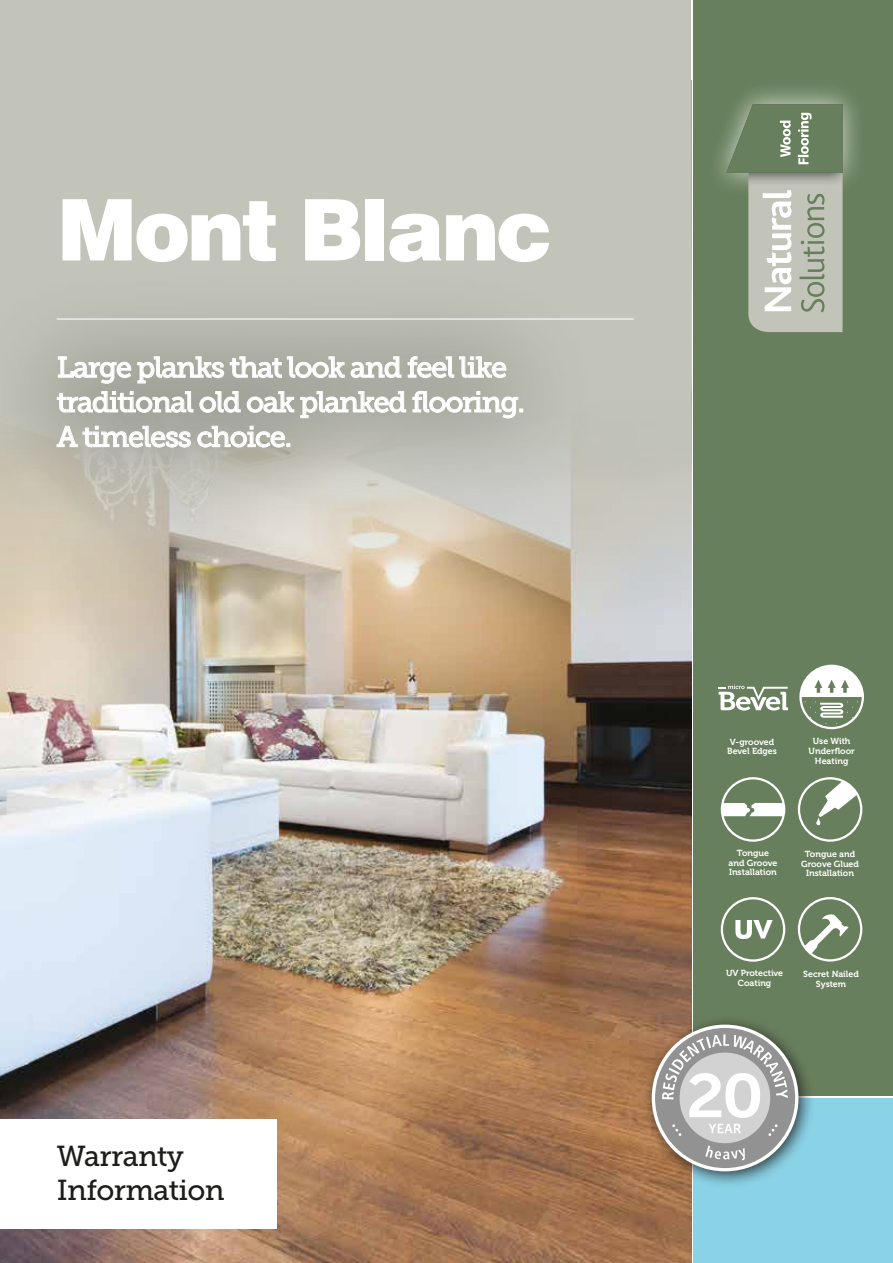
<style>
.page{position:relative;width:893px;height:1263px;background:#fff}
.page>*{position:absolute;margin:0;border:0;box-sizing:border-box;transform-origin:0 0}
.t1{font:900 85.2px "Swiss 721 BT";letter-spacing:-.04em;color:#fff}
.t2{font:28.95px/34.7px "Museo Slab 500";letter-spacing:-.04em;color:#fff}
.t3{font:28.8px/34px "Museo Slab 500";letter-spacing:-.02em;color:#1d1d1b}
.t4{font:8.85px/9.8px "Museo 700";color:#fff;text-align:center}
</style>
<div class="page">
<img style="left:0;top:624px;width:691px;height:639px">
<svg style="left:0;top:0;width:691px;height:624px;fill:#c2c4b9"></svg>
<div style="left:694px;top:0;width:199px;height:1096px;background:#687f5d"></div>
<div style="left:694px;top:1098px;width:199px;height:165px;background:#8ad2e6"></div>
<div style="left:0;top:264px;width:610px;height:277px;background:#1d1d1b;opacity:.25"></div>
<svg style="left:57px;top:356px;width:450px;height:28px"></svg>
<svg style="left:56px;top:390px;width:467px;height:29px"></svg>
<svg style="left:56px;top:425px;width:135px;height:24px"></svg>
<svg style="left:197px;top:425px;width:93px;height:24px"></svg>
<hr style="left:57px;top:318px;width:577px;height:2px;background:#fff">
<div style="left:705px;top:80px;width:161px;height:117px;background:#fff;opacity:.75"></div>
<svg style="left:726px;top:104px;width:117px;height:228px"></svg>
<div style="left:0;top:1119px;width:276px;height:110px;background:#fff"></div>
<div style="left:641px;top:1014px;width:174px;height:174px;background:#1d1d1b;opacity:.85"></div>
<svg style="left:653px;top:1026px;width:144px;height:144px;fill:#939292"></svg>
<div style="left:652px;top:1024px;width:146px;height:147px;border:3px solid #fff;border-radius:50%"></div>
<div style="left:680px;top:1052px;width:90px;height:91px;background:#d3d2d2;border-radius:50%"></div>
<svg style="left:709px;top:1124px;width:32px;height:9px"></svg>
<svg style="left:768px;top:1124px;width:9px;height:12px"></svg>
<svg style="left:672px;top:1124px;width:9px;height:12px"></svg>
<svg style="left:705px;top:1145px;width:40px;height:15px"></svg>
<svg style="left:662px;top:1034px;width:126px;height:84px"></svg>
<svg style="left:721px;top:897px;width:64px;height:65px"></svg>
<svg style="left:798px;top:777px;width:64px;height:65px"></svg>
<svg style="left:721px;top:777px;width:64px;height:65px"></svg>
<svg style="left:798px;top:897px;width:64px;height:64px"></svg>
<svg style="left:719px;top:685px;width:69px;height:25px"></svg>
<svg style="left:799px;top:665px;width:65px;height:64px"></svg>
<h1 class="t1" style="left:57px;top:178px;width:496px">Mont Blanc</h1>
<h2 class="t2" style="left:57px;top:350px;width:470px">Large planks that look and feel like traditional old oak planked flooring.<br>A timeless choice.</h2>
<h3 class="t3" style="left:57px;top:1139px;width:169px">Warranty<br>Information</h3>
<p class="t4" style="left:727px;top:737px;width:51px">V-grooved<br>Bevel Edges</p>
<p class="t4" style="left:808px;top:737px;width:48px">Use With<br>Underfloor<br>Heating</p>
<p class="t4" style="left:728px;top:848px;width:50px">Tongue and Groove<br>Installation</p>
<p class="t4" style="left:801px;top:849px;width:59px">Tongue and<br>Groove Glued<br>Installation</p>
<p class="t4" style="left:726px;top:968px;width:59px">UV Protective<br>Coating</p>
<p class="t4" style="left:803px;top:969px;width:57px">Secret Nailed<br>System</p>
</div>
